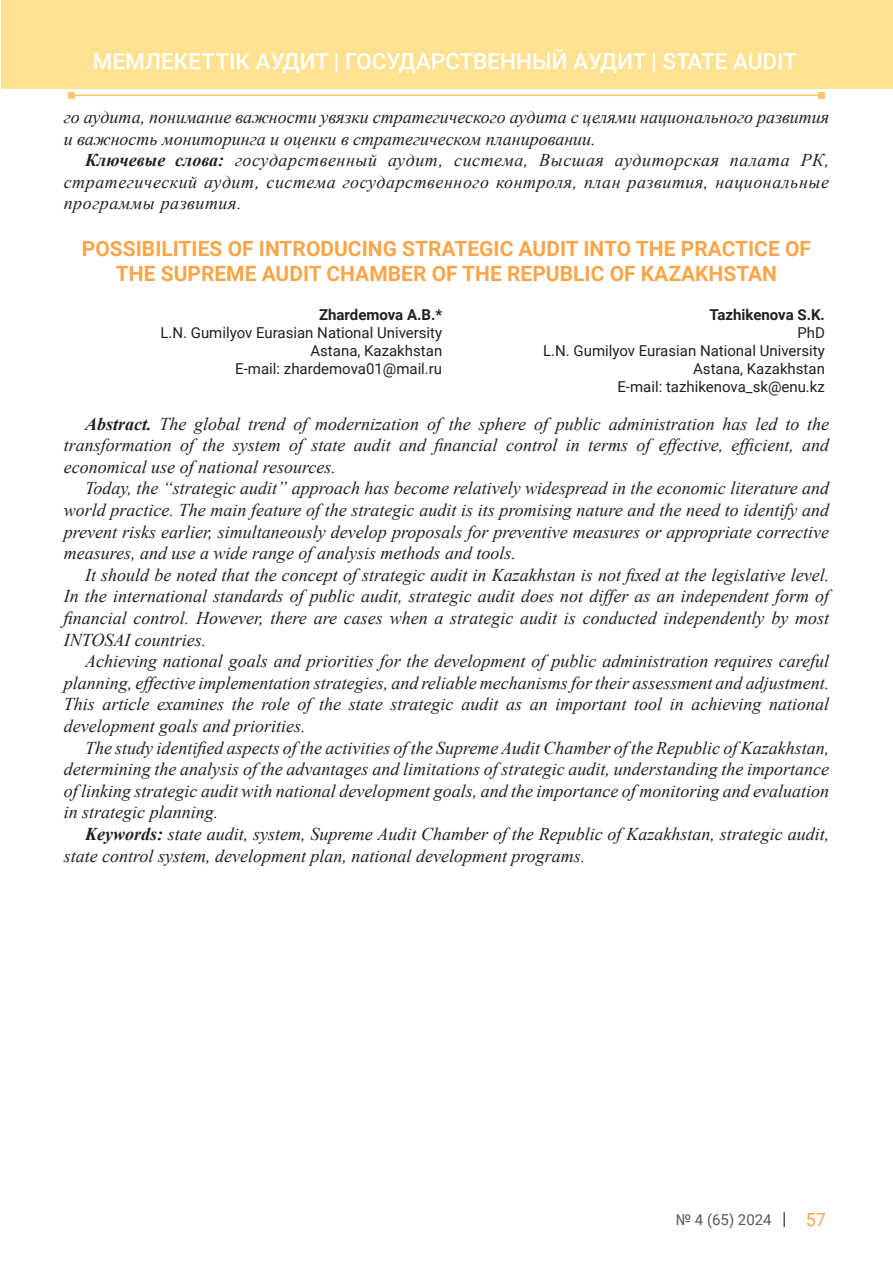
<style>
.page{position:relative;width:893px;height:1263px;background:#fff}
.page>*{position:absolute;margin:0;border:0;box-sizing:border-box;transform-origin:0 0}
.t1{font:700 21px/25.2px "Roboto";color:#f9a64a;text-align:center}
.t2{font:italic 18px/21.6px "Times New Roman";color:#231f20;text-align:justify}
.t3{font:18px "Roboto";color:#f9a64a}
.t4{font:15px/18px "Roboto";color:#231f20;text-align:right}
.t5{font:700 15px "Roboto";color:#231f20}
.t6{font:15px "Roboto";color:#57585a}
.s1{font-weight:700}
</style>
<div class="page">
<svg style="left:783px;top:1212px;width:2px;height:15px"></svg>
<hr style="left:71px;top:95px;width:748px;height:1px;background:#fec46e">
<svg style="left:819px;top:92px;width:6px;height:6px"></svg>
<svg style="left:68px;top:92px;width:6px;height:6px"></svg>
<div style="left:1px;top:0;width:892px;height:89px;background:#ffe192"></div>
<svg style="left:94px;top:49px;width:702px;height:24px"></svg>
<p class="t2" style="left:64px;top:106px;width:767px">го аудита, понимание важности увязки стратегического аудита с целями национального развития и важность мониторинга и оценки в стратегическом планировании.</p>
<p class="t2" style="left:64px;top:149px;width:767px;text-indent:21px"><span class="s1">Ключевые слова:</span> государственный аудит, система, Высшая аудиторская палата РК, стратегический аудит, система государственного контроля, план развития, национальные программы развития.</p>
<p class="t1" style="left:82px;top:235px;width:731px">POSSIBILITIES OF INTRODUCING STRATEGIC AUDIT INTO THE PRACTICE OF<br>THE SUPREME AUDIT CHAMBER OF THE REPUBLIC OF KAZAKHSTAN</p>
<p class="t5" style="left:319px;top:304px;width:125px">Zhardemova A.B.*</p>
<p class="t4" style="left:160px;top:323px;width:283px">L.N. Gumilyov Eurasian National University<br>Astana, Kazakhstan<br>E-mail: zhardemova01@mail.ru</p>
<p class="t5" style="left:709px;top:304px;width:117px">Tazhikenova S.K.</p>
<p class="t4" style="left:543px;top:323px;width:283px">PhD<br>L.N. Gumilyov Eurasian National University<br>Astana, Kazakhstan<br>E-mail: tazhikenova_sk@enu.kz</p>
<p class="t2" style="left:64px;top:412px;width:767px;text-indent:21px"><span class="s1">Abstract.</span> The global trend of modernization of the sphere of public administration has led to the transformation of the system of state audit and financial control in terms of effective, efficient, and economical use of national resources.</p>
<p class="t2" style="left:64px;top:477px;width:767px;text-indent:21px">Today, the “strategic audit” approach has become relatively widespread in the economic literature and world practice. The main feature of the strategic audit is its promising nature and the need to identify and prevent risks earlier, simultaneously develop proposals for preventive measures or appropriate corrective measures, and use a wide range of analysis methods and tools.</p>
<p class="t2" style="left:64px;top:563px;width:767px;text-indent:21px">It should be noted that the concept of strategic audit in Kazakhstan is not fixed at the legislative level.<br>In the international standards of public audit, strategic audit does not differ as an independent form of financial control. However, there are cases when a strategic audit is conducted independently by most INTOSAI countries.</p>
<p class="t2" style="left:64px;top:650px;width:767px;text-indent:21px">Achieving national goals and priorities for the development of public administration requires careful planning, effective implementation strategies, and reliable mechanisms for their assessment and adjustment.<br>This article examines the role of the state strategic audit as an important tool in achieving national development goals and priorities.</p>
<p class="t2" style="left:64px;top:736px;width:767px;text-indent:21px">The study identified aspects of the activities of the Supreme Audit Chamber of the Republic of Kazakhstan, determining the analysis of the advantages and limitations of strategic audit, understanding the importance of linking strategic audit with national development goals, and the importance of monitoring and evaluation in strategic planning.</p>
<p class="t2" style="left:64px;top:823px;width:767px;text-indent:21px"><span class="s1">Keywords:</span> state audit, system, Supreme Audit Chamber of the Republic of Kazakhstan, strategic audit, state control system, development plan, national development programs.</p>
<p class="t6" style="left:676px;top:1209px;width:97px">№ 4 (65) 2024</p>
<p class="t3" style="left:806px;top:1207px;width:22px">57</p>
</div>
